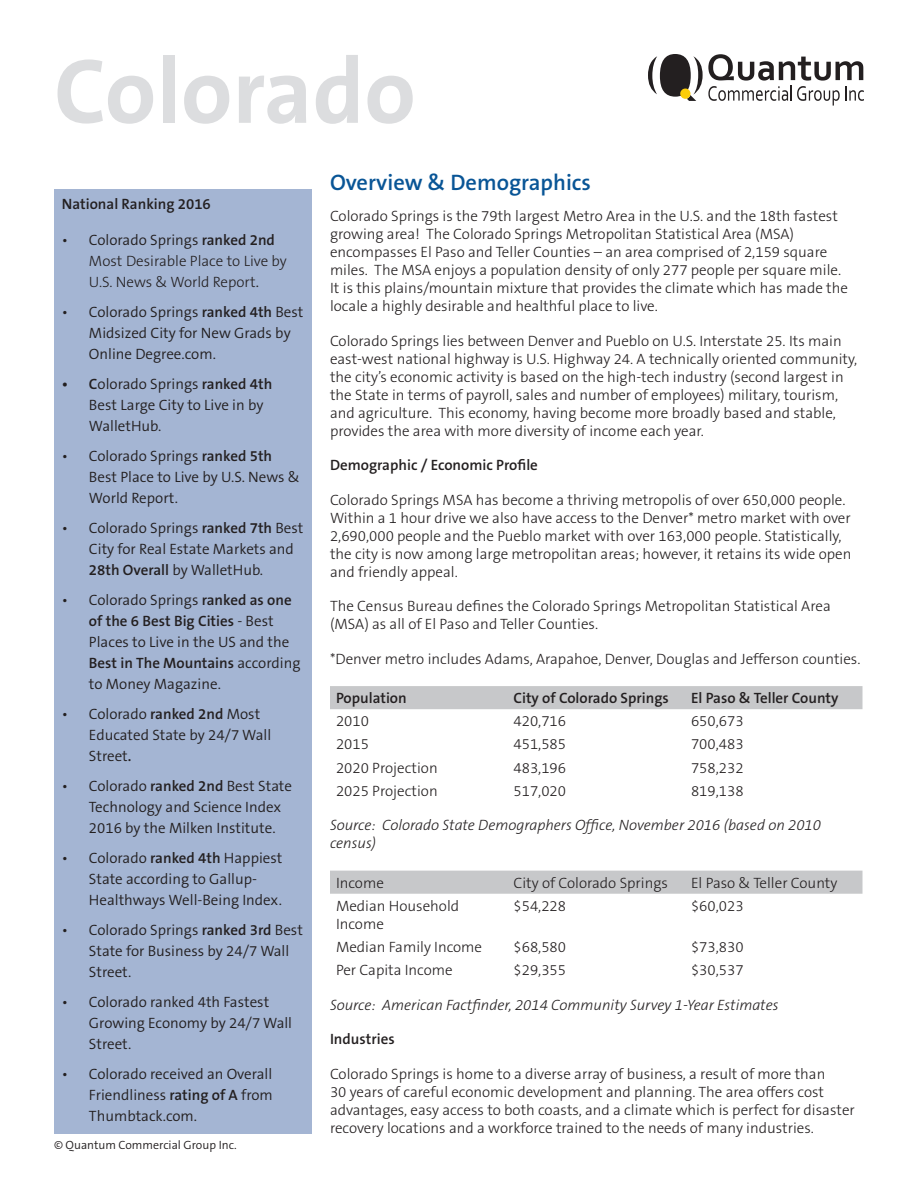
<style>
.page{position:relative;width:918px;height:1188px;background:#fff}
.page>*{position:absolute;margin:0;border:0;box-sizing:border-box;transform-origin:0 0}
.t1{font:700 93px "The Sans B7";color:#dcdddf}
.t2{font:600 22.5px "The Sans B6";color:#095596}
.t3{font:300 15px/18px "The Sans B3";color:#231f20}
.t4{font:300 15px/21px "The Sans B4";color:#231f20}
.t5{font:italic 300 15px/18px "The Sans B3";color:#231f20}
.t6{font:600 15px "The Sans B6";color:#231f20}
.t7{font:300 12px "The Sans B4";color:#231f20}
.s1{font-family:"The Sans B4"}
.s2{font-family:"The Sans B6";font-weight:600}
</style>
<div class="page">
<svg style="left:648px;top:54px;width:216px;height:52px"></svg>
<div style="left:330px;top:686px;width:532px;height:23px;background:#c7c8ca"></div>
<div style="left:330px;top:871px;width:532px;height:23px;background:#c7c8ca"></div>
<div style="left:54px;top:189px;width:258px;height:945px;background:#a4b5d3"></div>
<p class="t1" style="left:54px;top:41px;width:363px">Colorado</p>
<p class="t6" style="left:62px;top:196px;width:150px">National Ranking 2016</p>
<p class="t3" style="left:89px;top:230px;width:199px;line-height:21px;text-indent:-27px"><span class="s1">• Colorado Springs</span> <span class="s2">ranked 2nd<br></span>Most Desirable Place to Live by<br>U.S. News &amp; World Report<span class="s1">.</span></p>
<p class="t4" style="left:89px;top:302px;width:216px;text-indent:-27px">• Colorado Springs <span class="s2">ranked 4th</span> Best<br>Midsized City for New Grads by<br>Online Degree.com.</p>
<p class="t4" style="left:89px;top:374px;width:185px;text-indent:-27px"><span class="s2">• C</span>olorado Springs <span class="s2">ranked 4th<br></span>Best Large City to Live in by<br>WalletHub.</p>
<p class="t4" style="left:89px;top:446px;width:212px;text-indent:-27px">• Colorado Springs <span class="s2">ranked 5th<br></span>Best Place to Live by U.S. News &amp;<br>World Report.</p>
<p class="t4" style="left:89px;top:518px;width:216px;text-indent:-27px">• Colorado Springs <span class="s2">ranked 7th</span> Best<br>City for Real Estate Markets and<br><span class="s2">28th Overall</span> by WalletHub.</p>
<p class="t4" style="left:89px;top:590px;width:213px;text-indent:-27px">• Colorado Springs <span class="s2">ranked as one of the 6 Best Big Cities</span> - Best<br>Places to Live in the US and the<br><span class="s2">Best in The Mountains</span> according to Money Magazine.</p>
<p class="t4" style="left:89px;top:704px;width:184px;text-indent:-27px">• Colorado <span class="s2">ranked 2nd</span> Most<br>Educated State by 24/7 Wall<br>Street<span class="s2">.</span></p>
<p class="t4" style="left:89px;top:776px;width:205px;text-indent:-27px">• Colorado <span class="s2">ranked 2nd</span> Best State<br>Technology and Science Index<br>2016 by the Milken Institute.</p>
<p class="t4" style="left:89px;top:848px;width:195px;text-indent:-27px">• Colorado <span class="s2">ranked 4th</span> Happiest<br>State according to Gallup-<br>Healthways Well-Being Index.</p>
<p class="t4" style="left:89px;top:920px;width:215px;text-indent:-27px">• Colorado Springs <span class="s2">ranked 3rd</span> Best<br>State for Business by 24/7 Wall<br>Street.</p>
<p class="t4" style="left:89px;top:992px;width:205px;text-indent:-27px">• Colorado ranked 4th Fastest<br>Growing Economy by 24/7 Wall<br>Street.</p>
<p class="t4" style="left:89px;top:1064px;width:185px;text-align:justify;text-indent:-27px">• Colorado received an Overall Friendliness <span class="s2">rating of A</span> from Thumbtack.com.</p>
<p class="t7" style="left:54px;top:1139px;width:184px">© Quantum Commercial Group Inc.</p>
<p class="t2" style="left:330px;top:170px;width:263px">Overview &amp; Demographics</p>
<p class="t3" style="left:330px;top:207px;width:520px">Colorado Springs is the 79th largest Metro Area in the U.S. and the 18th fastest growing area! The Colorado Springs Metropolitan Statistical Area (MSA) encompasses El Paso and Teller Counties – an area comprised of 2,159 square miles. The MSA enjoys a population density of only 277 people per square mile.<br>It is this plains/mountain mixture that provides the climate which has made the locale a highly desirable and healthful place to live.</p>
<p class="t3" style="left:330px;top:332px;width:529px">Colorado Springs lies between Denver and Pueblo on U.S. Interstate 25. Its main east-west national highway is U.S. Highway 24. A technically oriented community, the city’s economic activity is based on the high-tech industry (second largest in the State in terms of payroll, sales and number of employees) military, tourism, and agriculture. This economy, having become more broadly based and stable, provides the area with more diversity of income each year.</p>
<p class="t6" style="left:330px;top:457px;width:209px">Demographic / Economic Profile</p>
<p class="t3" style="left:330px;top:491px;width:523px">Colorado Springs MSA has become a thriving metropolis of over 650,000 people.<br>Within a 1 hour drive we also have access to the Denver* metro market with over 2,690,000 people and the Pueblo market with over 163,000 people. Statistically, the city is now among large metropolitan areas; however, it retains its wide open and friendly appeal.</p>
<p class="t3" style="left:330px;top:597px;width:502px">The Census Bureau defines the Colorado Springs Metropolitan Statistical Area (MSA) as all of El Paso and Teller Counties.</p>
<p class="t3" style="left:330px;top:650px;width:532px">*Denver metro includes Adams, Arapahoe, Denver, Douglas and Jefferson counties.</p>
<p class="t6" style="left:336px;top:690px;width:72px">Population</p>
<p class="t6" style="left:513px;top:690px;width:157px">City of Colorado Springs</p>
<p class="t6" style="left:691px;top:690px;width:149px">El Paso &amp; Teller County</p>
<p class="t3" style="left:336px;top:713px;width:34px">2010</p>
<p class="t3" style="left:513px;top:713px;width:54px">420,716</p>
<p class="t3" style="left:691px;top:713px;width:54px">650,673</p>
<p class="t3" style="left:336px;top:736px;width:34px">2015</p>
<p class="t3" style="left:513px;top:736px;width:54px">451,585</p>
<p class="t3" style="left:691px;top:736px;width:54px">700,483</p>
<p class="t3" style="left:336px;top:759px;width:103px">2020 Projection</p>
<p class="t3" style="left:513px;top:759px;width:54px">483,196</p>
<p class="t3" style="left:691px;top:759px;width:54px">758,232</p>
<p class="t3" style="left:336px;top:782px;width:103px">2025 Projection</p>
<p class="t3" style="left:513px;top:782px;width:54px">517,020</p>
<p class="t3" style="left:691px;top:782px;width:54px">819,138</p>
<p class="t5" style="left:330px;top:817px;width:493px">Source: Colorado State Demographers Office, November 2016 (based on 2010 census)</p>
<p class="t3" style="left:336px;top:874px;width:49px">Income</p>
<p class="t3" style="left:513px;top:874px;width:156px">City of Colorado Springs</p>
<p class="t3" style="left:691px;top:874px;width:148px">El Paso &amp; Teller County</p>
<p class="t3" style="left:336px;top:897px;width:125px">Median Household<br>Income</p>
<p class="t3" style="left:513px;top:897px;width:54px">$54,228</p>
<p class="t3" style="left:691px;top:897px;width:54px">$60,023</p>
<p class="t3" style="left:336px;top:938px;width:148px">Median Family Income</p>
<p class="t3" style="left:513px;top:938px;width:54px">$68,580</p>
<p class="t3" style="left:691px;top:938px;width:54px">$73,830</p>
<p class="t3" style="left:336px;top:961px;width:118px">Per Capita Income</p>
<p class="t3" style="left:513px;top:961px;width:54px">$29,355</p>
<p class="t3" style="left:691px;top:961px;width:54px">$30,537</p>
<p class="t5" style="left:330px;top:996px;width:450px">Source: American Factfinder, 2014 Community Survey 1-Year Estimates</p>
<p class="t6" style="left:330px;top:1031px;width:66px">Industries</p>
<p class="t3" style="left:330px;top:1065px;width:526px">Colorado Springs is home to a diverse array of business, a result of more than<br>30 years of careful economic development and planning. The area offers cost advantages, easy access to both coasts, and a climate which is perfect for disaster recovery locations and a workforce trained to the needs of many industries.</p>
</div>
